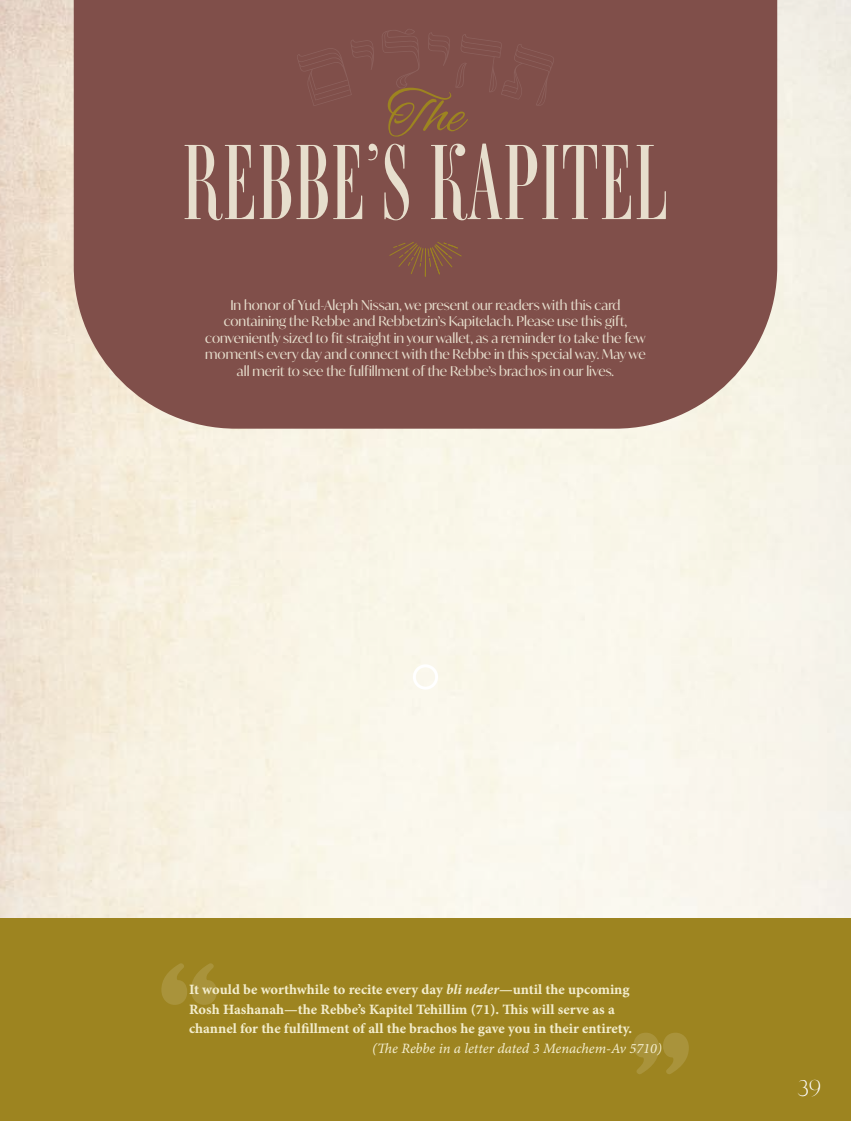
<style>
.page{position:relative;width:851px;height:1121px;background:#fff}
.page>*{position:absolute;margin:0;border:0;box-sizing:border-box;transform-origin:0 0}
.t1{font:300 105px "Ambroise Std Francois";color:#e7decd}
.t2{font:60px "Alex Brush";color:#9d8420}
.t3{font:200 22.5px "Silk Serif";color:#fff}
.t4{font:14.25px/19.5px "Minion Pro Bold Capt";color:#f3edcd}
.t5{font:14.25px "Minion Pro It Capt";letter-spacing:-.005em;color:#f3edcd}
.t6{font:13.5px/16.5px "Ivy Mode";color:#e7decd;text-align:center}
.s1{font-family:"Minion Pro Bold It Capt"}
</style>
<div class="page">
<div style="left:74px;top:0;width:703px;height:428px;background:#804f4a"></div>
<div style="left:0;top:918px;width:850px;height:202px;background:#9d8420"></div>
<svg style="left:297px;top:29px;width:257px;height:77px;background:#80504b"></svg>
<svg style="left:161px;top:963px;width:56px;height:41px"></svg>
<svg style="left:633px;top:1033px;width:55px;height:41px"></svg>
<svg style="left:389px;top:242px;width:72px;height:35px;background:#835644"></svg>
<div style="left:413px;top:664px;width:25px;height:25px;border:3px solid #fff;border-radius:50%"></div>
<h2 class="t2" style="left:386px;top:81px;width:79px">The</h2>
<h1 class="t1" style="left:182px;top:116px;width:488px">REBBE’S KAPITEL</h1>
<p class="t6" style="left:205px;top:296px;width:442px">In honor of Yud-Aleph Nissan, we present our readers with this card containing the Rebbe and Rebbetzin’s Kapitelach. Please use this gift, conveniently sized to fit straight in your wallet, as a reminder to take the few moments every day and connect with the Rebbe in this special way. May we all merit to see the fulfillment of the Rebbe’s brachos in our lives.</p>
<p class="t4" style="left:189px;top:980px;width:444px">It would be worthwhile to recite every day <span class="s1">bli neder</span>—until the upcoming<br>Rosh Hashanah—the Rebbe’s Kapitel Tehillim (71). This will serve as a channel for the fulfillment of all the brachos he gave you in their entirety.</p>
<p class="t5" style="left:372px;top:1039px;width:291px">(The Rebbe in a letter dated 3 Menachem-Av 5710)</p>
<h3 class="t3" style="left:796px;top:1074px;width:26px">39</h3>
</div>
